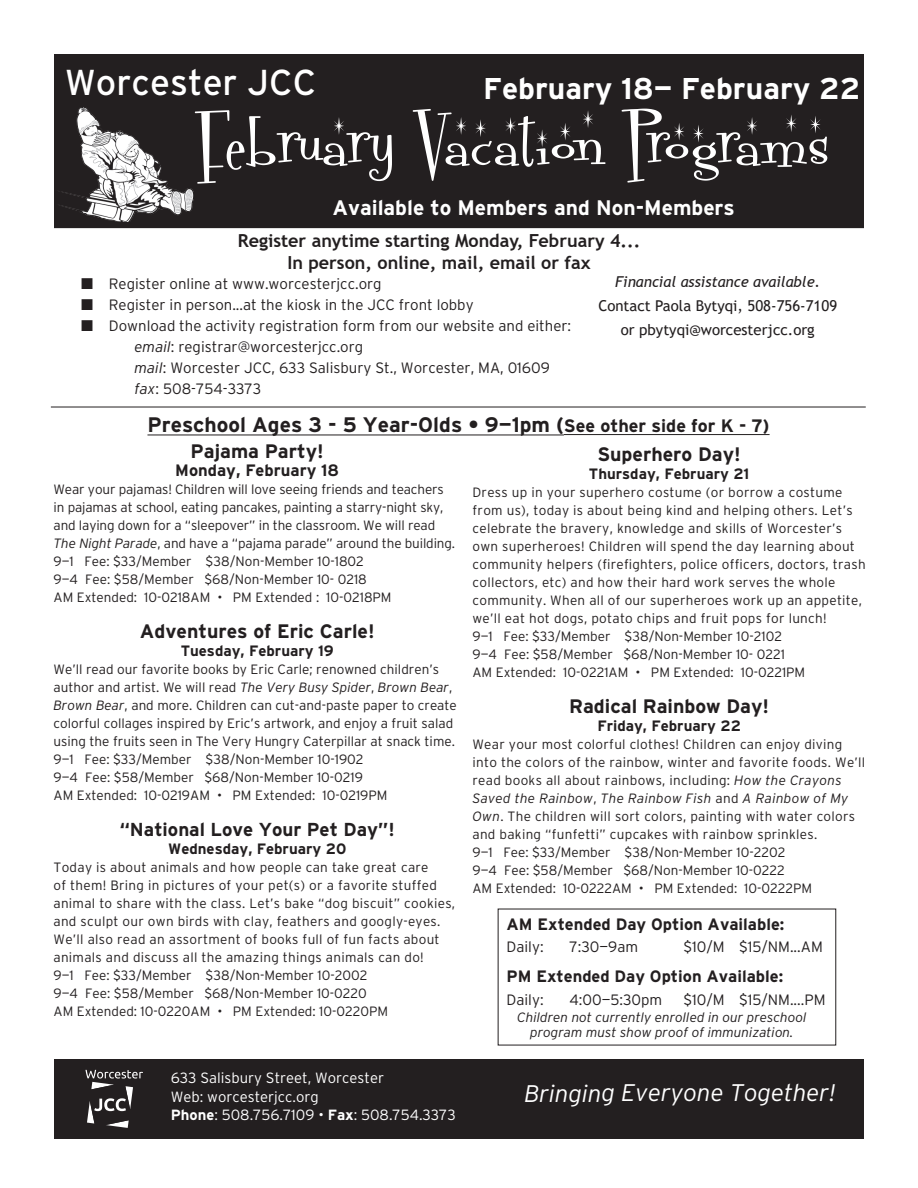
<style>
.page{position:relative;width:918px;height:1188px;background:#fff}
.page>*{position:absolute;margin:0;border:0;box-sizing:border-box;transform-origin:0 0}
.t1{font:76.5px "Fontdinerdotcom Sparkly";letter-spacing:.02em;color:#fff}
.t2{font:36px "Interstate";color:#fff}
.t3{font:700 30px "Interstate";color:#fff}
.t4{font:italic 300 24px "Interstate";letter-spacing:-.005em;color:#fff}
.t5{font:700 21px "Interstate";color:#231f20}
.t6{font:700 21px "Interstate";color:#fff}
.t7{font:700 19.5px "Interstate";color:#231f20}
.t8{font:700 18.75px "Interstate";color:#231f20}
.t9{font:700 18px/21.6px "Trebuchet MS";color:#231f20;text-align:center}
.t10{font:700 16.5px "Interstate";color:#231f20}
.t11{font:300 15px "Interstate";color:#231f20}
.t12{font:700 15px "Interstate";color:#231f20}
.t13{font:15px/24px "Trebuchet MS";color:#231f20;text-align:center}
.t14{font:italic 15px "Trebuchet MS";color:#231f20}
.t15{font:300 14.85px/18.5px "Interstate";color:#fff}
.t16{font:300 13.5px/18px "Interstate";letter-spacing:.02em;color:#231f20}
.t17{font:300 13.5px/18px "Interstate";color:#231f20}
.t18{font:300 13.5px/18px "Interstate";letter-spacing:-.01em;color:#231f20}
.t19{font:italic 300 13.5px/15px "Interstate";color:#231f20;text-align:center}
.s1{font-style:italic}
.s2{font-size:18px}
.s3{font-weight:700}
</style>
<div class="page">
<hr style="left:51px;top:407px;width:815px;height:1px;background:#231f20">
<div style="left:55px;top:55px;width:808px;height:172px;background:#231f20"></div>
<div style="left:54px;top:54px;width:810px;height:174px;border:2px solid #231f20"></div>
<div style="left:54px;top:1059px;width:810px;height:80px;background:#231f20"></div>
<img style="left:56px;top:108px;width:138px;height:113px">
<hr style="left:147px;top:435px;width:417px;height:1px;background:#231f20">
<hr style="left:564px;top:434px;width:206px;height:1px;background:#231f20">
<svg style="left:85px;top:1070px;width:58px;height:58px"></svg>
<h2 class="t2" style="left:65px;top:62px;width:253px">Worcester JCC</h2>
<h3 class="t3" style="left:483px;top:72px;width:378px">February 18— February 22</h3>
<h1 class="t1" style="left:197px;top:90px;width:634px">February Vacation Programs</h1>
<h3 class="t6" style="left:332px;top:196px;width:404px">Available to Members and Non-Members</h3>
<h3 class="t9" style="left:238px;top:230px;width:404px">Register anytime starting Monday, February 4...<br>In person, online, mail, email or fax</h3>
<p class="t11" style="left:109px;top:275px;width:274px">Register online at www.worcesterjcc.org</p>
<p class="t11" style="left:109px;top:296px;width:366px">Register in person...at the kiosk in the JCC front lobby</p>
<p class="t11" style="left:109px;top:317px;width:464px">Download the activity registration form from our website and either:</p>
<p class="t11" style="left:135px;top:338px;width:230px"><span class="s1">email</span>: registrar@worcesterjcc.org</p>
<p class="t11" style="left:135px;top:359px;width:417px"><span class="s1">mail</span>: Worcester JCC, 633 Salisbury St., Worcester, MA, 01609</p>
<p class="t11" style="left:135px;top:380px;width:128px"><span class="s1">fax</span>: 508-754-3373</p>
<p class="t14" style="left:615px;top:273px;width:207px">Financial assistance available.</p>
<p class="t13" style="left:598px;top:294px;width:240px">Contact Paola Bytyqi, 508-756-7109 or pbytyqi@worcesterjcc.org</p>
<h3 class="t5" style="left:147px;top:413px;width:624px">Preschool Ages 3 - 5 Year-Olds • 9—1pm (<span class="s2">See other side for K - 7)</span></h3>
<h3 class="t7" style="left:597px;top:443px;width:145px">Superhero Day!</h3>
<p class="t12" style="left:589px;top:465px;width:162px">Thursday, February 21</p>
<p class="t16" style="left:472px;top:483px;width:395px">Dress up in your superhero costume (or borrow a costume from us), today is about being kind and helping others. Let’s celebrate the bravery, knowledge and skills of Worcester’s own superheroes! Children will spend the day learning about community helpers (firefighters, police officers, doctors, trash collectors, etc) and how their hard work serves the whole community. When all of our superheroes work up an appetite, we’ll eat hot dogs, potato chips and fruit pops for lunch!<br>9—1 Fee: $33/Member $38/Non-Member 10-2102<br>9—4 Fee: $58/Member $68/Non-Member 10- 0221<br>AM Extended: 10-0221AM • PM Extended: 10-0221PM</p>
<h3 class="t7" style="left:569px;top:695px;width:202px">Radical Rainbow Day!</h3>
<p class="t12" style="left:597px;top:717px;width:145px">Friday, February 22</p>
<p class="t16" style="left:472px;top:735px;width:394px">Wear your most colorful clothes! Children can enjoy diving into the colors of the rainbow, winter and favorite foods. We’ll read books all about rainbows, including: <span class="s1">How the Crayons Saved the Rainbow</span>, <span class="s1">The Rainbow Fish</span> and <span class="s1">A Rainbow of My Own</span>. The children will sort colors, painting with water colors and baking “funfetti” cupcakes with rainbow sprinkles.<br>9—1 Fee: $33/Member $38/Non-Member 10-2202<br>9—4 Fee: $58/Member $68/Non-Member 10-0222<br>AM Extended: 10-0222AM • PM Extended: 10-0222PM</p>
<h3 class="t7" style="left:191px;top:440px;width:135px">Pajama Party!</h3>
<p class="t10" style="left:175px;top:461px;width:165px">Monday, February 18</p>
<p class="t18" style="left:54px;top:480px;width:403px">Wear your pajamas! Children will love seeing friends and teachers in pajamas at school, eating pancakes, painting a starry-night sky, and laying down for a “sleepover” in the classroom. We will read <span class="s1">The Night Parade</span>, and have a “pajama parade” around the building.<br>9—1 Fee: $33/Member $38/Non-Member 10-1802<br>9—4 Fee: $58/Member $68/Non-Member 10- 0218<br>AM Extended: 10-0218AM • PM Extended : 10-0218PM</p>
<h3 class="t7" style="left:140px;top:620px;width:236px">Adventures of Eric Carle!</h3>
<p class="t12" style="left:181px;top:642px;width:155px">Tuesday, February 19</p>
<p class="t17" style="left:54px;top:660px;width:405px">We’ll read our favorite books by Eric Carle; renowned children’s author and artist. We will read <span class="s1">The Very Busy Spider</span>, <span class="s1">Brown Bear</span>, <span class="s1">Brown Bear</span>, and more. Children can cut-and-paste paper to create colorful collages inspired by Eric’s artwork, and enjoy a fruit salad using the fruits seen in The Very Hungry Caterpillar at snack time.<br>9—1 Fee: $33/Member $38/Non-Member 10-1902<br>9—4 Fee: $58/Member $68/Non-Member 10-0219<br>AM Extended: 10-0219AM • PM Extended: 10-0219PM</p>
<h3 class="t8" style="left:120px;top:819px;width:276px">“National Love Your Pet Day”!</h3>
<p class="t12" style="left:168px;top:840px;width:180px">Wednesday, February 20</p>
<p class="t16" style="left:54px;top:858px;width:403px">Today is about animals and how people can take great care<br>of them! Bring in pictures of your pet(s) or a favorite stuffed animal to share with the class. Let’s bake “dog biscuit” cookies, and sculpt our own birds with clay, feathers and googly-eyes.<br>We’ll also read an assortment of books full of fun facts about animals and discuss all the amazing things animals can do!<br>9—1 Fee: $33/Member $38/Non-Member 10-2002<br>9—4 Fee: $58/Member $68/Non-Member 10-0220<br>AM Extended: 10-0220AM • PM Extended: 10-0220PM</p>
<p class="t10" style="left:507px;top:915px;width:279px">AM Extended Day Option Available:</p>
<p class="t11" style="left:507px;top:939px;width:39px">Daily:</p>
<p class="t11" style="left:570px;top:939px;width:70px">7:30—9am</p>
<p class="t11" style="left:684px;top:939px;width:141px">$10/M $15/NM...AM</p>
<p class="t10" style="left:507px;top:967px;width:278px">PM Extended Day Option Available:</p>
<p class="t11" style="left:507px;top:991px;width:39px">Daily:</p>
<p class="t11" style="left:570px;top:991px;width:94px">4:00—5:30pm</p>
<p class="t11" style="left:684px;top:991px;width:143px">$10/M $15/NM....PM</p>
<p class="t19" style="left:517px;top:1011px;width:291px">Children not currently enrolled in our preschool program must show proof of immunization.</p>
<p class="t15" style="left:171px;top:1069px;width:287px">633 Salisbury Street, Worcester<br>Web: worcesterjcc.org<br><span class="s3">Phone</span>: 508.756.7109 • <span class="s3">Fax</span>: 508.754.3373</p>
<h3 class="t4" style="left:524px;top:1082px;width:313px">Bringing Everyone Together!</h3>
</div>
